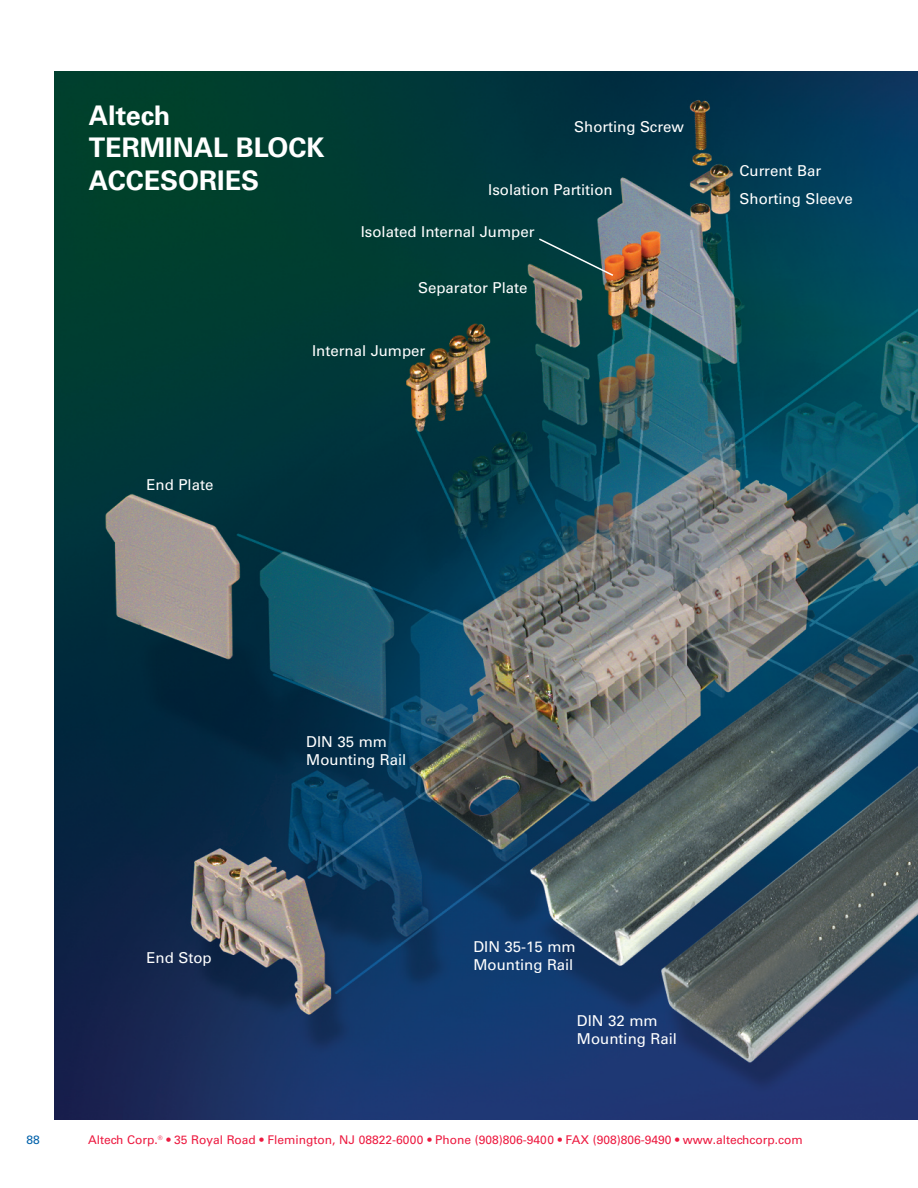
<style>
.page{position:relative;width:918px;height:1188px;background:#fff}
.page>*{position:absolute;margin:0;border:0;box-sizing:border-box;transform-origin:0 0}
.t1{font:700 27px/32.4px "Univers";color:#fff}
.t2{font:15px/18px "Univers";color:#fff}
.t3{font:12px "Univers";color:#ed1a40}
.t4{font:12px "Univers";color:#0161aa}
</style>
<div class="page">
<img style="left:54px;top:71px;width:864px;height:1048px">
<svg style="left:537px;top:237px;width:78px;height:40px;background:#2c5250"></svg>
<h1 class="t1" style="left:89px;top:102px;width:237px">Altech<br>TERMINAL BLOCK<br>ACCESORIES</h1>
<p class="t2" style="left:574px;top:119px;width:111px">Shorting Screw</p>
<p class="t2" style="left:488px;top:183px;width:126px">Isolation Partition</p>
<p class="t2" style="left:361px;top:224px;width:175px">Isolated Internal Jumper</p>
<p class="t2" style="left:418px;top:280px;width:111px">Separator Plate</p>
<p class="t2" style="left:146px;top:477px;width:69px">End Plate</p>
<p class="t2" style="left:312px;top:343px;width:115px">Internal Jumper</p>
<p class="t2" style="left:740px;top:164px;width:83px">Current Bar</p>
<p class="t2" style="left:740px;top:191px;width:115px">Shorting Sleeve</p>
<p class="t2" style="left:306px;top:734px;width:102px">DIN 35 mm<br>Mounting Rail</p>
<p class="t4" style="left:27px;top:1136px;width:15px">88</p>
<p class="t2" style="left:146px;top:950px;width:67px">End Stop</p>
<p class="t2" style="left:473px;top:939px;width:104px">DIN 35-15 mm<br>Mounting Rail</p>
<p class="t2" style="left:577px;top:1013px;width:102px">DIN 32 mm<br>Mounting Rail</p>
<p class="t3" style="left:88px;top:1136px;width:716px">Altech Corp.<sup>®</sup> • 35 Royal Road • Flemington, NJ 08822-6000 • Phone (908)806-9400 • FAX (908)806-9490 • www.altechcorp.com</p>
</div>
